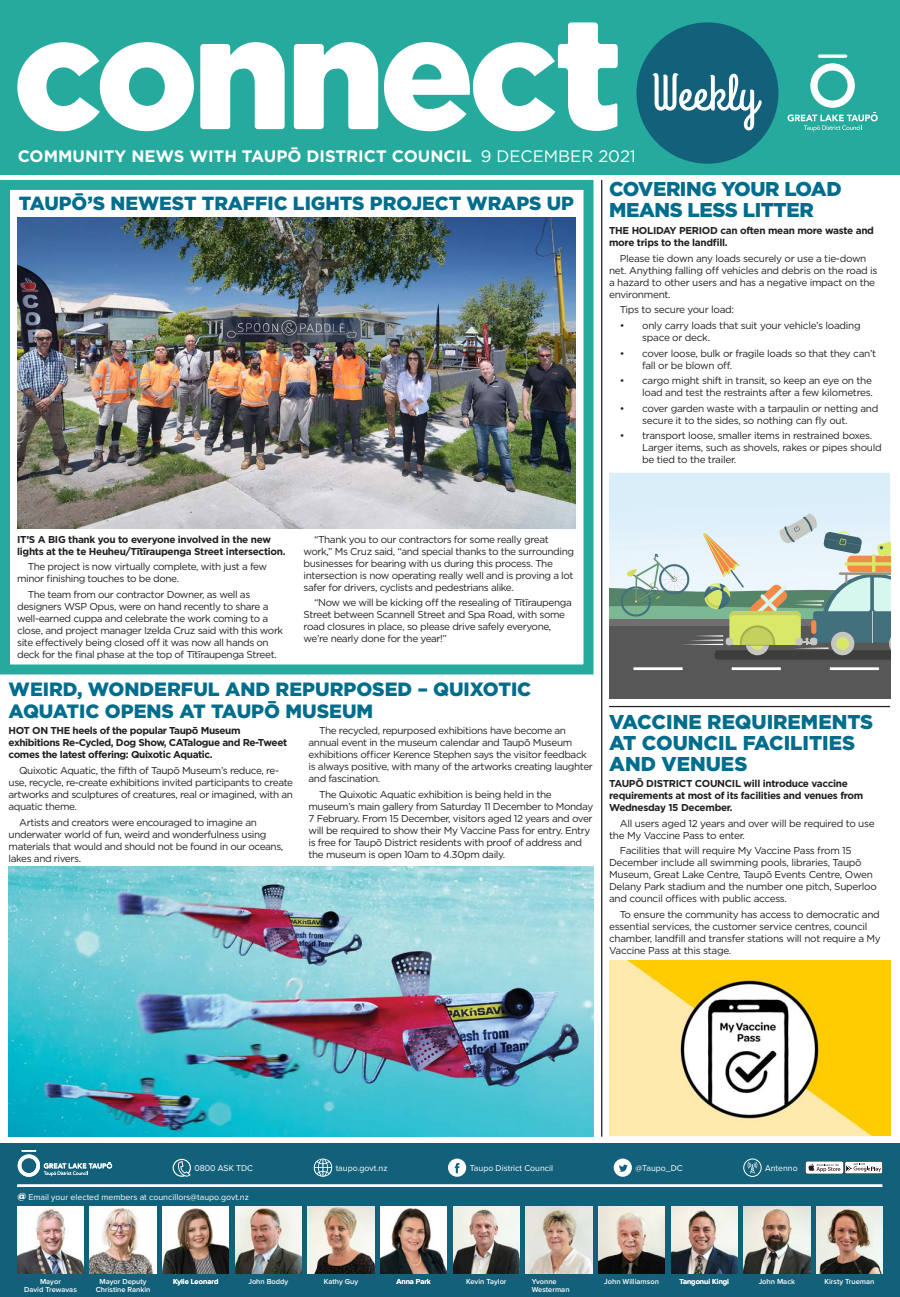
<style>
.page{position:relative;width:900px;height:1297px;background:#fff}
.page>*{position:absolute;margin:0;border:0;box-sizing:border-box;transform-origin:0 0}
.t1{font:900 20px/21.2px "Gotham";letter-spacing:-.015em;color:#006d8d}
.t2{font:900 19.25px/21.5px "Gotham";color:#006d8d}
.t3{font:900 19px "Gotham";color:#006d8d}
.t4{font:700 16.62px "Gotham";color:#fff}
.t5{font:16.62px "Gotham";color:#fff}
.t6{font:10px/12px "Gotham";letter-spacing:-.04em;color:#231f20}
.t7{font:700 10px/12px "Gotham";letter-spacing:-.03em;color:#231f20}
.t8{font:8.75px "Proxima Nova";color:#fff}
.t9{font:600 7.5px "Proxima Nova";color:#fff}
.s1{font-family:"Proxima Nova Extrabld";font-size:11.25px}
</style>
<div class="page">
<img style="left:9px;top:866px;width:585px;height:271px">
<div style="left:0;top:1144px;width:900px;height:153px;background:#126079"></div>
<svg style="left:173px;top:1159px;width:18px;height:18px"></svg>
<svg style="left:314px;top:1158px;width:18px;height:19px"></svg>
<svg style="left:448px;top:1158px;width:18px;height:19px"></svg>
<svg style="left:614px;top:1158px;width:18px;height:19px"></svg>
<div style="left:743px;top:1158px;width:19px;height:19px;border:1px solid #fff;border-radius:50%"></div>
<svg style="left:748px;top:1162px;width:9px;height:12px"></svg>
<svg style="left:805px;top:1161px;width:78px;height:13px"></svg>
<img style="left:17px;top:1207px;width:67px;height:66px">
<img style="left:235px;top:1207px;width:67px;height:66px">
<img style="left:453px;top:1207px;width:66px;height:66px">
<img style="left:90px;top:1207px;width:66px;height:66px">
<img style="left:308px;top:1207px;width:66px;height:66px">
<img style="left:598px;top:1207px;width:67px;height:66px">
<img style="left:526px;top:1207px;width:66px;height:66px">
<img style="left:744px;top:1207px;width:66px;height:66px">
<img style="left:163px;top:1207px;width:66px;height:66px">
<img style="left:381px;top:1207px;width:66px;height:66px">
<img style="left:671px;top:1207px;width:66px;height:66px">
<img style="left:816px;top:1207px;width:67px;height:66px">
<div style="left:0;top:180px;width:594px;height:494px;border:10px solid #25aa9d"></div>
<svg style="left:18px;top:1150px;width:94px;height:27px"></svg>
<hr style="left:17px;top:1184px;width:865px;height:3px;background:#fff">
<hr style="left:601px;top:180px;width:1px;height:957px;background:#231f20">
<div style="left:0;top:0;width:900px;height:175px;background:#25aa9d"></div>
<div style="left:636px;top:22px;width:142px;height:142px;background:#126079;border-radius:50%"></div>
<svg style="left:653px;top:73px;width:109px;height:57px"></svg>
<svg style="left:17px;top:22px;width:601px;height:110px;fill:#fff"></svg>
<svg style="left:788px;top:63px;width:90px;height:69px"></svg>
<svg style="left:818px;top:54px;width:29px;height:4px"></svg>
<hr style="left:609px;top:706px;width:281px;height:1px;background:#231f20">
<img style="left:18px;top:217px;width:557px;height:311px">
<img style="left:609px;top:961px;width:281px;height:174px">
<div style="left:609px;top:626px;width:281px;height:73px;background:#575757"></div>
<svg style="left:609px;top:473px;width:281px;height:187px;background:#b5c5be"></svg>
<hr style="left:830px;top:667px;width:49px;height:3px;background:#fff">
<hr style="left:732px;top:667px;width:49px;height:3px;background:#fff">
<hr style="left:634px;top:667px;width:49px;height:3px;background:#fff">
<p class="t4" style="left:18px;top:145px;width:455px">COMMUNITY NEWS WITH TAUPŌ DISTRICT COUNCIL</p>
<p class="t5" style="left:481px;top:145px;width:157px">9 DECEMBER 2021</p>
<p class="t3" style="left:19px;top:190px;width:557px">TAUPŌ’S NEWEST TRAFFIC LIGHTS PROJECT WRAPS UP</p>
<p class="t1" style="left:609px;top:178px;width:234px">COVERING YOUR LOAD<br>MEANS LESS LITTER</p>
<p class="t7" style="left:609px;top:225px;width:266px">THE HOLIDAY PERIOD can often mean more waste and more trips to the landfill.</p>
<p class="t6" style="left:609px;top:252px;width:270px;text-indent:11px">Please tie down any loads securely or use a tie-down net. Anything falling off vehicles and debris on the road is a hazard to other users and has a negative impact on the environment.</p>
<p class="t6" style="left:620px;top:304px;width:116px">Tips to secure your load:</p>
<p class="t6" style="left:642px;top:319px;width:220px;text-indent:-22px">• only carry loads that suit your vehicle’s loading space or deck.</p>
<p class="t6" style="left:642px;top:347px;width:236px;text-indent:-22px">• cover loose, bulk or fragile loads so that they can’t fall or be blown off.</p>
<p class="t6" style="left:620px;top:374px;width:255px;text-align:right">• cargo might shift in transit, so keep an eye on the load and test the restraints after a few kilometres.</p>
<p class="t6" style="left:642px;top:402px;width:238px;text-indent:-22px">• cover garden waste with a tarpaulin or netting and secure it to the sides, so nothing can fly out.</p>
<p class="t6" style="left:642px;top:429px;width:241px;text-indent:-22px">• transport loose, smaller items in restrained boxes.<br>Larger items, such as shovels, rakes or pipes should be tied to the trailer.</p>
<p class="t7" style="left:17px;top:533px;width:270px">IT’S A BIG thank you to everyone involved in the new lights at the te Heuheu/Tītīraupenga Street intersection.</p>
<p class="t6" style="left:17px;top:560px;width:252px;text-indent:11px">The project is now virtually complete, with just a few minor finishing touches to be done.</p>
<p class="t6" style="left:17px;top:588px;width:268px;text-indent:11px">The team from our contractor Downer, as well as designers WSP Opus, were on hand recently to share a well-earned cuppa and celebrate the work coming to a close, and project manager Izelda Cruz said with this work site effectively being closed off it was now all hands on deck for the final phase at the top of Tītīraupenga Street.</p>
<p class="t6" style="left:304px;top:533px;width:272px;text-indent:11px">“Thank you to our contractors for some really great work,” Ms Cruz said, “and special thanks to the surrounding businesses for bearing with us during this process. The intersection is now operating really well and is proving a lot safer for drivers, cyclists and pedestrians alike.</p>
<p class="t6" style="left:304px;top:596px;width:270px;text-indent:11px">“Now we will be kicking off the resealing of Tītīraupenga Street between Scannell Street and Spa Road, with some road closures in place, so please drive safely everyone, we’re nearly done for the year!”</p>
<p class="t2" style="left:9px;top:678px;width:524px">WEIRD, WONDERFUL AND REPURPOSED – QUIXOTIC<br>AQUATIC OPENS AT TAUPŌ MUSEUM</p>
<p class="t7" style="left:9px;top:725px;width:280px">HOT ON THE heels of the popular Taupō Museum exhibitions Re-Cycled, Dog Show, CATalogue and Re-Tweet comes the latest offering: Quixotic Aquatic.</p>
<p class="t6" style="left:9px;top:764px;width:286px;text-indent:11px">Quixotic Aquatic, the fifth of Taupō Museum’s reduce, re&shy;use, recycle, re-create exhibitions invited participants to create artworks and sculptures of creatures, real or imagined, with an aquatic theme.</p>
<p class="t6" style="left:9px;top:816px;width:276px;text-indent:11px">Artists and creators were encouraged to imagine an underwater world of fun, weird and wonderfulness using materials that would and should not be found in our oceans, lakes and rivers.</p>
<p class="t6" style="left:309px;top:725px;width:286px;text-indent:11px">The recycled, repurposed exhibitions have become an annual event in the museum calendar and Taupō Museum exhibitions officer Kerence Stephen says the visitor feedback is always positive, with many of the artworks creating laughter and fascination.</p>
<p class="t6" style="left:309px;top:788px;width:286px;text-indent:11px">The Quixotic Aquatic exhibition is being held in the museum’s main gallery from Saturday 11 December to Monday 7 February. From 15 December, visitors aged 12 years and over will be required to show their My Vaccine Pass for entry. Entry is free for Taupō District residents with proof of address and the museum is open 10am to 4.30pm daily.</p>
<p class="t1" style="left:609px;top:711px;width:266px">VACCINE REQUIREMENTS<br>AT COUNCIL FACILITIES<br>AND VENUES</p>
<p class="t7" style="left:609px;top:778px;width:256px">TAUPŌ DISTRICT COUNCIL will introduce vaccine requirements at most of its facilities and venues from<br>Wednesday 15 December.</p>
<p class="t6" style="left:609px;top:817px;width:267px;text-indent:11px">All users aged 12 years and over will be required to use the My Vaccine Pass to enter.</p>
<p class="t6" style="left:609px;top:844px;width:269px;text-indent:11px">Facilities that will require My Vaccine Pass from 15<br>December include all swimming pools, libraries, Taupō Museum, Great Lake Centre, Taupō Events Centre, Owen Delany Park stadium and the number one pitch, Superloo and council offices with public access.</p>
<p class="t6" style="left:609px;top:908px;width:273px;text-indent:11px">To ensure the community has access to democratic and essential services, the customer service centres, council chamber, landfill and transfer stations will not require a My Vaccine Pass at this stage.</p>
<p class="t8" style="left:195px;top:1162px;width:60px">0800 ASK TDC</p>
<p class="t8" style="left:336px;top:1162px;width:53px">taupo.govt.nz</p>
<p class="t8" style="left:470px;top:1162px;width:85px">Taupo District Council</p>
<p class="t8" style="left:635px;top:1162px;width:49px">@Taupo_DC</p>
<p class="t8" style="left:765px;top:1162px;width:34px">Antenno</p>
<p class="t8" style="left:17px;top:1190px;width:233px"><span class="s1">@</span> Email your elected members at councillors@taupo.govt.nz</p>
<p class="t9" style="left:40px;top:1276px;width:22px">Mayor</p>
<p class="t9" style="left:24px;top:1283px;width:54px">David Trewavas</p>
<p class="t9" style="left:100px;top:1276px;width:49px">Mayor Deputy</p>
<p class="t9" style="left:248px;top:1276px;width:41px">John Boddy</p>
<p class="t9" style="left:466px;top:1276px;width:42px">Kevin Taylor</p>
<p class="t9" style="left:96px;top:1283px;width:56px">Christine Rankin</p>
<p class="t9" style="left:173px;top:1276px;width:47px">Kylie Leonard</p>
<p class="t9" style="left:396px;top:1276px;width:36px">Anna Park</p>
<p class="t9" style="left:679px;top:1276px;width:51px">Tangonui Kingi</p>
<p class="t9" style="left:759px;top:1276px;width:38px">John Mack</p>
<p class="t9" style="left:824px;top:1276px;width:52px">Kirsty Trueman</p>
<p class="t9" style="left:324px;top:1276px;width:36px">Kathy Guy</p>
<p class="t9" style="left:532px;top:1276px;width:27px">Yvonne</p>
<p class="t9" style="left:604px;top:1276px;width:56px">John Williamson</p>
<p class="t9" style="left:532px;top:1283px;width:39px">Westerman</p>
</div>
